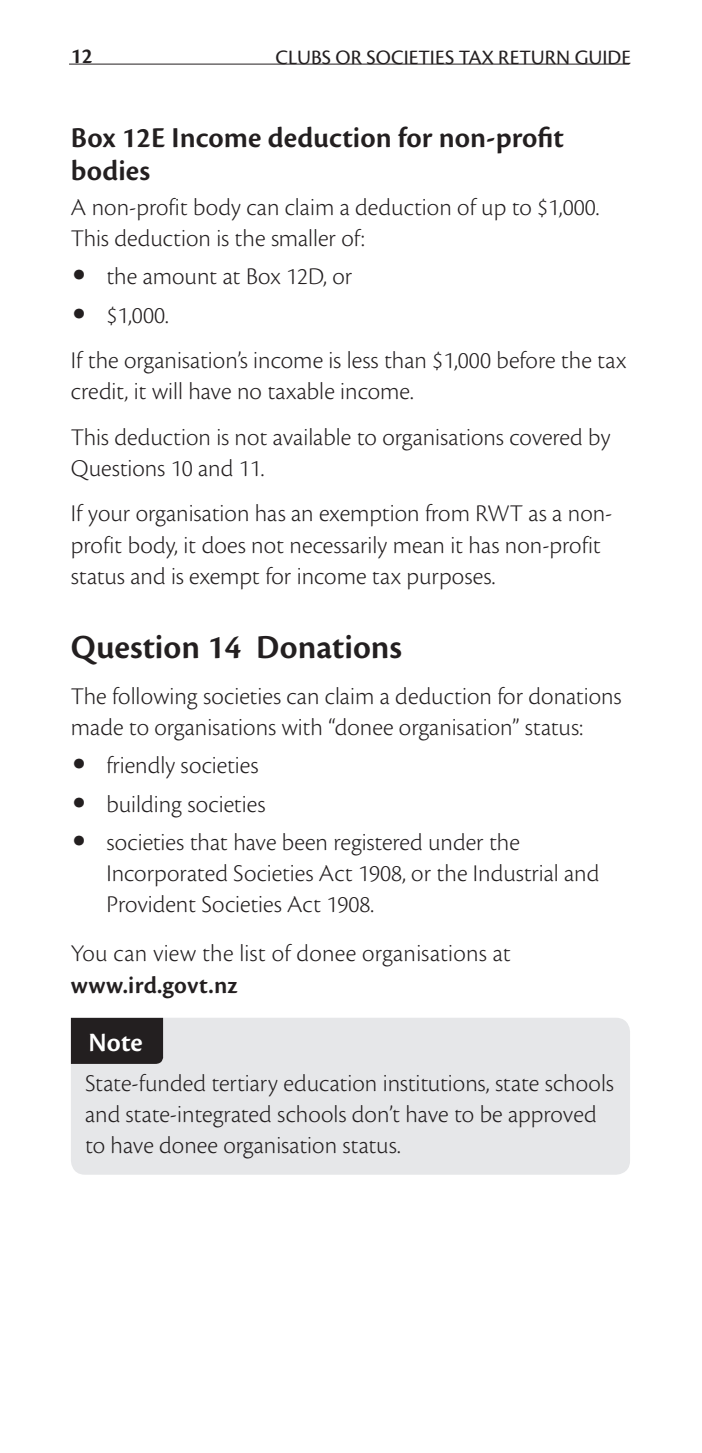
<style>
.page{position:relative;width:702px;height:1453px;background:#fff}
.page>*{position:absolute;margin:0;border:0;box-sizing:border-box;transform-origin:0 0}
.t1{font:600 35px "Cronos Pro";color:#231f20}
.t2{font:600 30px/32.5px "Cronos Pro";color:#231f20}
.t3{font:600 27.5px "Cronos Pro";color:#fff}
.t4{font:300 25px/31.2px "Cronos Pro";color:#231f20}
.t5{font:600 25px "Cronos Pro";letter-spacing:.01em;color:#231f20}
.t6{font:600 22.5px "Cronos Pro";color:#231f20}
.t7{font:21.25px "Cronos Pro";letter-spacing:.005em;color:#231f20}
</style>
<div class="page">
<hr style="left:69px;top:64px;width:560px;height:1px;background:#231f20">
<div style="left:71px;top:1018px;width:559px;height:157px;background:#e6e7e9"></div>
<div style="left:71px;top:1018px;width:92px;height:46px;background:#231f20"></div>
<p class="t6" style="left:71px;top:43px;width:23px">12</p>
<p class="t7" style="left:275px;top:45px;width:357px">CLUBS OR SOCIETIES TAX RETURN GUIDE</p>
<p class="t2" style="left:71px;top:122px;width:494px">Box 12E Income deduction for non-profit bodies</p>
<p class="t4" style="left:71px;top:191px;width:530px">A non-profit body can claim a deduction of up to $1,000.<br>This deduction is the smaller of:</p>
<p class="t4" style="left:71px;top:261px;width:283px">• the amount at Box 12D, or</p>
<p class="t4" style="left:71px;top:292px;width:557px;line-height:45.5px">• $1,000.<br>If the organisation’s income is less than $1,000 before the tax</p>
<p class="t4" style="left:71px;top:369px;width:541px;line-height:45.5px">credit, it will have no taxable income.<br>This deduction is not available to organisations covered by</p>
<p class="t4" style="left:71px;top:445px;width:543px;line-height:45.5px">Questions 10 and 11.<br>If your organisation has an exemption from RWT as a non-</p>
<p class="t4" style="left:71px;top:529px;width:531px">profit body, it does not necessarily mean it has non-profit status and is exempt for income tax purposes.</p>
<h1 class="t1" style="left:71px;top:627px;width:333px">Question 14 Donations</h1>
<p class="t4" style="left:71px;top:680px;width:552px">The following societies can claim a deduction for donations made to organisations with “donee organisation” status:</p>
<p class="t4" style="left:71px;top:750px;width:189px">• friendly societies</p>
<p class="t4" style="left:71px;top:788px;width:196px">• building societies</p>
<p class="t4" style="left:106px;top:826px;width:494px;text-indent:-35px">• societies that have been registered under the<br>Incorporated Societies Act 1908, or the Industrial and<br>Provident Societies Act 1908.</p>
<p class="t4" style="left:71px;top:938px;width:441px">You can view the list of donee organisations at</p>
<p class="t5" style="left:71px;top:970px;width:168px">www.ird.govt.nz</p>
<p class="t3" style="left:88px;top:1027px;width:56px">Note</p>
<p class="t4" style="left:85px;top:1067px;width:530px">State-funded tertiary education institutions, state schools and state-integrated schools don’t have to be approved to have donee organisation status.</p>
</div>
